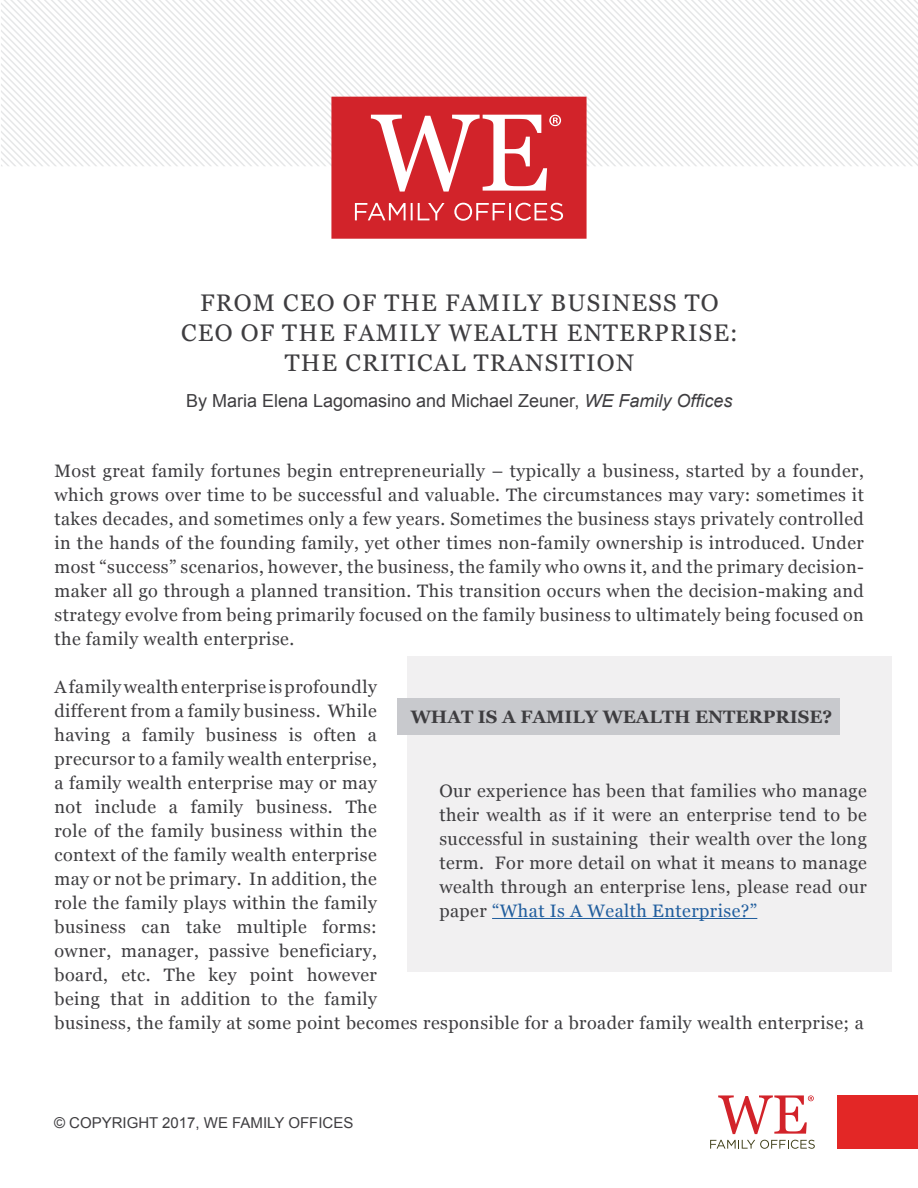
<style>
.page{position:relative;width:918px;height:1188px;background:#fff}
.page>*{position:absolute;margin:0;border:0;box-sizing:border-box;transform-origin:0 0}
.t1{font:24px/30px "Georgia";letter-spacing:.05em;color:#3e3d40;text-align:center}
.t2{font:18px/24px "Georgia";letter-spacing:.025em;color:#3e3d40;text-align:justify}
.t3{font:18px "Arial";color:#3e3d40}
.t4{font:700 18px "Georgia";color:#3e3d40}
.t5{font:15px "Arial";color:#3e3d40}
.s1{font-style:italic}
.s2{color:#215e9e}
</style>
<div class="page">
<svg style="left:710px;top:1140px;width:105px;height:9px"></svg>
<svg style="left:718px;top:1095px;width:96px;height:39px"></svg>
<div style="left:837px;top:1095px;width:81px;height:54px;background:#e32726"></div>
<svg style="left:1px;top:0;width:917px;height:239px"></svg>
<div style="left:407px;top:657px;width:485px;height:315px;background:#f1f0f1"></div>
<div style="left:397px;top:698px;width:443px;height:36px;background:#c8c9cd"></div>
<hr style="left:492px;top:918px;width:265px;height:1px;background:#215e9e">
<h1 class="t1" style="left:181px;top:286px;width:558px">FROM CEO OF THE FAMILY BUSINESS TO<br>CEO OF THE FAMILY WEALTH ENTERPRISE:<br>THE CRITICAL TRANSITION</h1>
<p class="t3" style="left:186px;top:389px;width:548px">By Maria Elena Lagomasino and Michael Zeuner, <span class="s1">WE Family Offices</span></p>
<p class="t2" style="left:54px;top:458px;width:811px">Most great family fortunes begin entrepreneurially – typically a business, started by a founder, which grows over time to be successful and valuable. The circumstances may vary: sometimes it takes decades, and sometimes only a few years. Sometimes the business stays privately controlled in the hands of the founding family, yet other times non-family ownership is introduced. Under most “success” scenarios, however, the business, the family who owns it, and the primary decision&shy;maker all go through a planned transition. This transition occurs when the decision-making and strategy evolve from being primarily focused on the family business to ultimately being focused on the family wealth enterprise.</p>
<p class="t2" style="left:54px;top:674px;width:811px;text-align:left">A family wealth enterprise is profoundly<br>different from a family business. While<br>having a family business is often a<br>precursor to a family wealth enterprise,<br>a family wealth enterprise may or may<br>not include a family business. The<br>role of the family business within the<br>context of the family wealth enterprise<br>may or not be primary. In addition, the<br>role the family plays within the family<br>business can take multiple forms:<br>owner, manager, passive beneficiary,<br>board, etc. The key point however<br>being that in addition to the family<br>business, the family at some point becomes responsible for a broader family wealth enterprise; a</p>
<p class="t4" style="left:411px;top:703px;width:423px">WHAT IS A FAMILY WEALTH ENTERPRISE?</p>
<p class="t2" style="left:439px;top:778px;width:429px">Our experience has been that families who manage their wealth as if it were an enterprise tend to be successful in sustaining their wealth over the long term. For more detail on what it means to manage wealth through an enterprise lens, please read our paper <span class="s2">“What Is A Wealth Enterprise?”</span></p>
<p class="t5" style="left:54px;top:1112px;width:301px">© COPYRIGHT 2017, WE FAMILY OFFICES</p>
</div>
